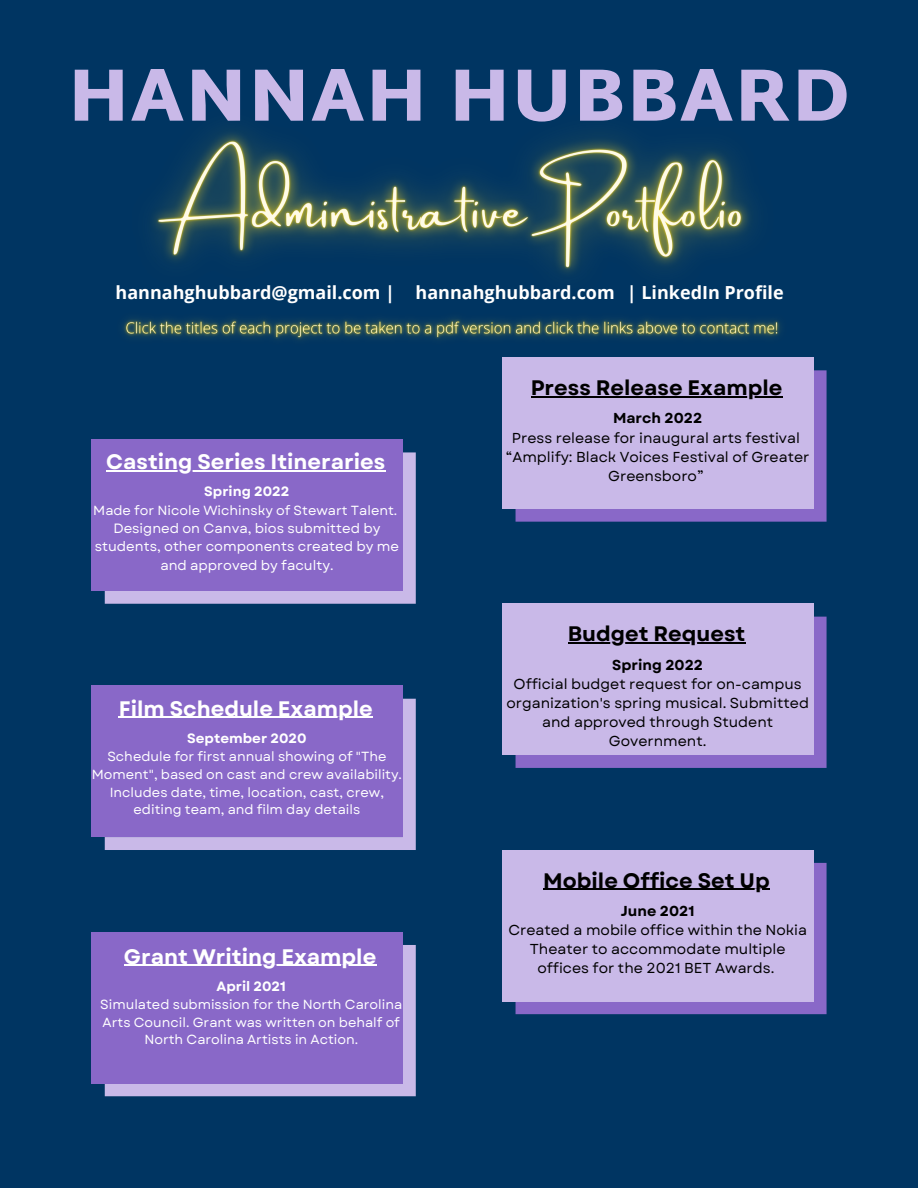
<style>
.page{position:relative;width:918px;height:1188px;background:#003562}
.page>*{position:absolute;margin:0;border:0;box-sizing:border-box;transform-origin:0 0}
.t1{font:900 75px "Martel Sans";letter-spacing:.02em;color:#c9b9e8}
.t2{font:700 21px "Garet";color:#fff}
.t3{font:700 21px "Garet";color:#000}
.t4{font:700 18px "Open Sans";color:#fff}
.t5{font:14.4px/19.2px "Garet";color:#000;text-align:center}
.t6{font:700 14.4px "Garet";color:#000}
.t7{font:13.5px/18.8px "Garet";color:#fff;text-align:center}
.t8{font:700 13.5px "Garet";color:#fff}
.t9{font:13.2px/17.5px "Garet";color:#fff;text-align:center}
</style>
<div class="page">
<svg style="left:516px;top:370px;width:311px;height:152px;background:#8466c4"></svg>
<div style="left:503px;top:357px;width:311px;height:152px;background:#c9b9e8"></div>
<img style="left:152px;top:131px;width:600px;height:143px">
<svg style="left:105px;top:452px;width:311px;height:152px;background:#c4b6e5"></svg>
<div style="left:92px;top:439px;width:311px;height:152px;background:#8968c8"></div>
<svg style="left:516px;top:617px;width:311px;height:151px;background:#8667c6"></svg>
<div style="left:503px;top:604px;width:311px;height:151px;background:#c9b9e8"></div>
<svg style="left:105px;top:699px;width:311px;height:151px;background:#c7b7e6"></svg>
<div style="left:92px;top:686px;width:311px;height:151px;background:#8968c8"></div>
<svg style="left:516px;top:863px;width:311px;height:151px;background:#8a6bc8"></svg>
<div style="left:503px;top:850px;width:311px;height:151px;background:#c9b9e8"></div>
<svg style="left:105px;top:945px;width:311px;height:151px;background:#c4b4e5"></svg>
<div style="left:92px;top:932px;width:311px;height:151px;background:#8968c8"></div>
<hr style="left:531px;top:396px;width:251px;height:1px;background:#000">
<img style="left:123px;top:318px;width:658px;height:22px">
<hr style="left:106px;top:471px;width:279px;height:1px;background:#fff">
<hr style="left:568px;top:643px;width:177px;height:1px;background:#000">
<hr style="left:119px;top:717px;width:254px;height:1px;background:#fff">
<hr style="left:543px;top:889px;width:227px;height:1px;background:#000">
<hr style="left:124px;top:965px;width:252px;height:1px;background:#fff">
<p class="t1" style="left:68px;top:51px;width:783px">HANNAH HUBBARD</p>
<p class="t4" style="left:116px;top:280px;width:281px">hannahghubbard@gmail.com |</p>
<p class="t4" style="left:416px;top:280px;width:201px">hannahghubbard.com</p>
<p class="t4" style="left:627px;top:280px;width:158px">| LinkedIn Profile</p>
<p class="t2" style="left:106px;top:447px;width:281px">Casting Series Itineraries</p>
<p class="t8" style="left:204px;top:482px;width:87px">Spring 2022</p>
<p class="t9" style="left:93px;top:502px;width:306px">Made for Nicole Wichinsky of Stewart Talent.</p>
<p class="t7" style="left:95px;top:519px;width:306px">Designed on Canva, bios submitted by students, other components created by me and approved by faculty.</p>
<p class="t2" style="left:119px;top:693px;width:256px">Film Schedule Example</p>
<p class="t8" style="left:187px;top:728px;width:121px">September 2020</p>
<p class="t9" style="left:92px;top:748px;width:312px">Schedule for first annual showing of "The Moment", based on cast and crew availability.<br>Includes date, time, location, cast, crew, editing team, and film day details</p>
<p class="t2" style="left:124px;top:941px;width:254px">Grant Writing Example</p>
<p class="t8" style="left:217px;top:976px;width:71px">April 2021</p>
<p class="t9" style="left:100px;top:996px;width:303px">Simulated submission for the North Carolina<br>Arts Council. Grant was written on behalf of<br>North Carolina Artists in Action.</p>
<p class="t3" style="left:531px;top:373px;width:253px">Press Release Example</p>
<p class="t6" style="left:613px;top:408px;width:91px">March 2022</p>
<p class="t5" style="left:512px;top:428px;width:290px">Press release for inaugural arts festival</p>
<p class="t5" style="left:506px;top:447px;width:305px">“Amplify: Black Voices Festival of Greater<br>Greensboro”</p>
<p class="t3" style="left:568px;top:619px;width:179px">Budget Request</p>
<p class="t6" style="left:612px;top:654px;width:93px">Spring 2022</p>
<p class="t5" style="left:506px;top:674px;width:304px">Official budget request for on-campus organization's spring musical. Submitted and approved through Student<br>Government.</p>
<p class="t3" style="left:543px;top:865px;width:228px">Mobile Office Set Up</p>
<p class="t6" style="left:621px;top:901px;width:75px">June 2021</p>
<p class="t5" style="left:508px;top:921px;width:300px">Created a mobile office within the Nokia<br>Theater to accommodate multiple offices for the 2021 BET Awards.</p>
</div>
